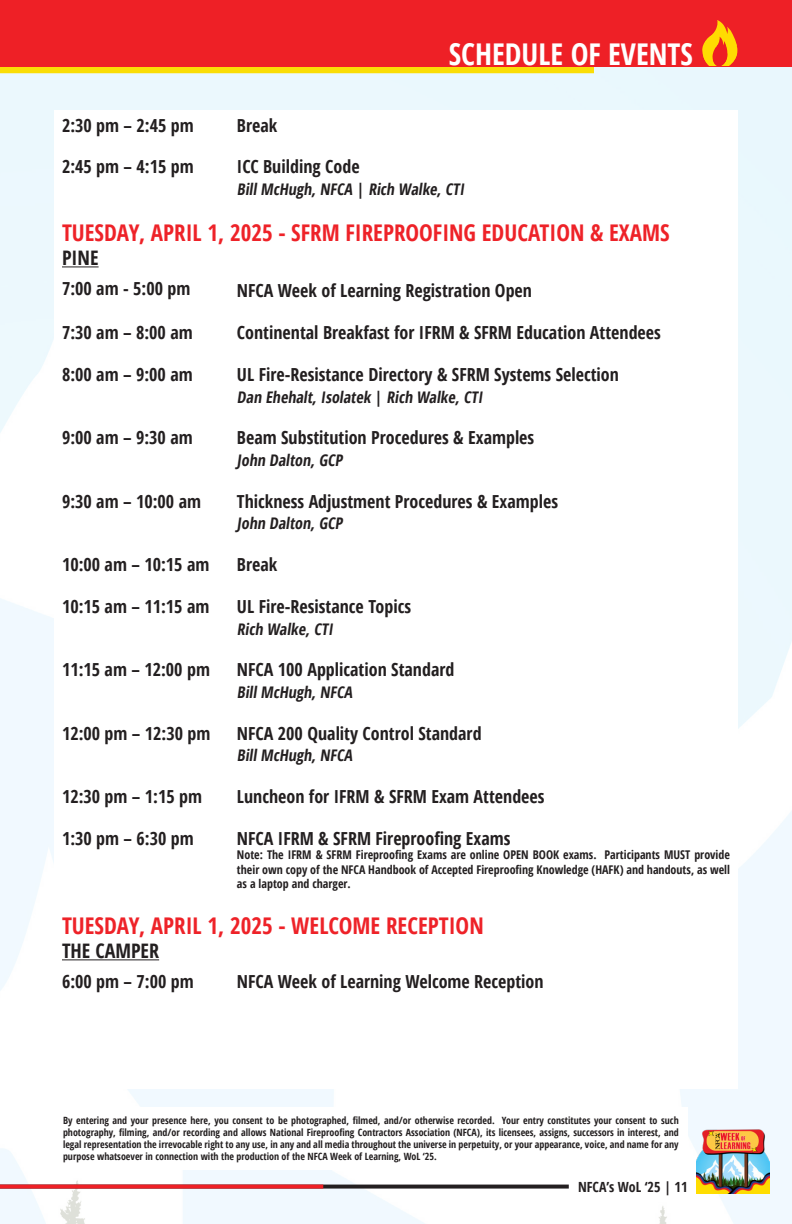
<style>
.page{position:relative;width:792px;height:1224px;background:#fff}
.page>*{position:absolute;margin:0;border:0;box-sizing:border-box;transform-origin:0 0}
.t1{font:700 condensed 30px "Open Sans";color:#fff}
.t2{font:700 condensed 23px "Open Sans";color:#ee2228}
.t3{font:700 condensed 20px "Open Sans";color:#231f20}
.t4{font:700 condensed 18px "Open Sans";color:#231f20}
.t5{font:700 condensed 16px "Open Sans";color:#231f20}
.t6{font:700 condensed 14px "Open Sans";color:#231f20}
.t7{font:700 condensed 12px/14.4px "Open Sans";color:#231f20;text-align:justify}
.t8{font:700 condensed 10px/12px "Open Sans";color:#231f20;text-align:justify}
</style>
<div class="page">
<img style="left:0;top:66px;width:792px;height:1158px">
<svg style="left:0;top:66px;width:594px;height:7px;background:#f8c20a"></svg>
<div style="left:54px;top:110px;width:684px;height:979px;background:#fff"></div>
<div style="left:54px;top:1108px;width:634px;height:62px;background:#fff"></div>
<div style="left:0;top:0;width:792px;height:66px;background:#ee2026"></div>
<hr style="left:62px;top:266px;width:37px;height:1px;background:#231f20">
<hr style="left:62px;top:959px;width:97px;height:1px;background:#231f20">
<svg style="left:702px;top:20px;width:35px;height:46px"></svg>
<svg style="left:323px;top:1185px;width:246px;height:4px"></svg>
<img style="left:696px;top:1126px;width:74px;height:67px">
<svg style="left:0;top:1185px;width:323px;height:4px"></svg>
<p class="t1" style="left:449px;top:33px;width:246px">SCHEDULE OF EVENTS</p>
<p class="t4" style="left:62px;top:113px;width:133px">2:30 pm – 2:45 pm</p>
<p class="t4" style="left:237px;top:113px;width:42px">Break</p>
<p class="t4" style="left:62px;top:154px;width:133px">2:45 pm – 4:15 pm</p>
<p class="t4" style="left:237px;top:154px;width:124px">ICC Building Code</p>
<p class="t5" style="left:237px;top:178px;width:232px">BillMcHugh,NFCA | Rich Walke,CTI</p>
<p class="t2" style="left:62px;top:217px;width:609px">TUESDAY, APRIL 1, 2025 - SFRM FIREPROOFING EDUCATION &amp; EXAMS</p>
<p class="t3" style="left:62px;top:244px;width:38px">PINE</p>
<p class="t4" style="left:62px;top:276px;width:130px">7:00 am - 5:00 pm</p>
<p class="t4" style="left:237px;top:278px;width:297px">NFCA Week of Learning Registration Open</p>
<p class="t4" style="left:62px;top:320px;width:132px">7:30 am – 8:00 am</p>
<p class="t4" style="left:237px;top:320px;width:425px">Continental Breakfast for IFRM &amp; SFRM Education Attendees</p>
<p class="t4" style="left:62px;top:362px;width:132px">8:00 am – 9:00 am</p>
<p class="t4" style="left:237px;top:362px;width:383px">UL Fire-Resistance Directory &amp; SFRM Systems Selection</p>
<p class="t5" style="left:237px;top:386px;width:250px">Dan Ehehalt,Isolatek | Rich Walke,CTI</p>
<p class="t4" style="left:62px;top:425px;width:132px">9:00 am – 9:30 am</p>
<p class="t4" style="left:237px;top:425px;width:299px">Beam Substitution Procedures &amp; Examples</p>
<p class="t5" style="left:237px;top:449px;width:110px">John Dalton,GCP</p>
<p class="t4" style="left:62px;top:489px;width:141px">9:30 am – 10:00 am</p>
<p class="t4" style="left:237px;top:489px;width:323px">Thickness Adjustment Procedures &amp; Examples</p>
<p class="t5" style="left:237px;top:512px;width:110px">John Dalton,GCP</p>
<p class="t4" style="left:62px;top:552px;width:149px">10:00 am – 10:15 am</p>
<p class="t4" style="left:237px;top:552px;width:42px">Break</p>
<p class="t4" style="left:62px;top:594px;width:149px">10:15 am – 11:15 am</p>
<p class="t4" style="left:237px;top:594px;width:176px">UL Fire-Resistance Topics</p>
<p class="t5" style="left:237px;top:618px;width:100px">Rich Walke,CTI</p>
<p class="t4" style="left:62px;top:657px;width:149px">11:15 am – 12:00 pm</p>
<p class="t4" style="left:237px;top:657px;width:219px">NFCA 100 Application Standard</p>
<p class="t5" style="left:237px;top:681px;width:120px">BillMcHugh,NFCA</p>
<p class="t4" style="left:62px;top:721px;width:150px">12:00 pm – 12:30 pm</p>
<p class="t4" style="left:237px;top:721px;width:246px">NFCA 200 Quality Control Standard</p>
<p class="t5" style="left:237px;top:744px;width:120px">BillMcHugh,NFCA</p>
<p class="t4" style="left:62px;top:784px;width:142px">12:30 pm – 1:15 pm</p>
<p class="t4" style="left:237px;top:784px;width:309px">Luncheon for IFRM &amp; SFRM Exam Attendees</p>
<p class="t4" style="left:62px;top:826px;width:133px">1:30 pm – 6:30 pm</p>
<p class="t4" style="left:237px;top:826px;width:275px">NFCA IFRM &amp; SFRM Fireproofing Exams</p>
<p class="t7" style="left:237px;top:847px;width:495px">Note: The IFRM &amp; SFRM Fireproofing Exams are online OPEN BOOK exams. Participants MUST provide their own copy of the NFCA Handbook of Accepted Fireproofing Knowledge (HAFK) and handouts, as well as a laptop and charger.</p>
<p class="t2" style="left:62px;top:910px;width:423px">TUESDAY, APRIL 1, 2025 - WELCOME RECEPTION</p>
<p class="t3" style="left:62px;top:937px;width:99px">THE CAMPER</p>
<p class="t4" style="left:62px;top:969px;width:133px">6:00 pm – 7:00 pm</p>
<p class="t4" style="left:237px;top:969px;width:308px">NFCA Week of Learning Welcome Reception</p>
<p class="t8" style="left:63px;top:1115px;width:617px">By entering and your presence here, you consent to be photographed, filmed, and/or otherwise recorded. Your entry constitutes your consent to such photography, filming, and/or recording and allows National Fireproofing Contractors Association (NFCA), its licensees, assigns, successors in interest, and legal representation the irrevocable right to any use, in any and all media throughout the universe in perpetuity, or your appearance, voice, and name for any purpose whatsoever in connection with the production of the NFCA Week of Learning, WoL ‘25.</p>
<p class="t6" style="left:578px;top:1177px;width:111px">NFCA’s WoL ‘25 | 11</p>
</div>
